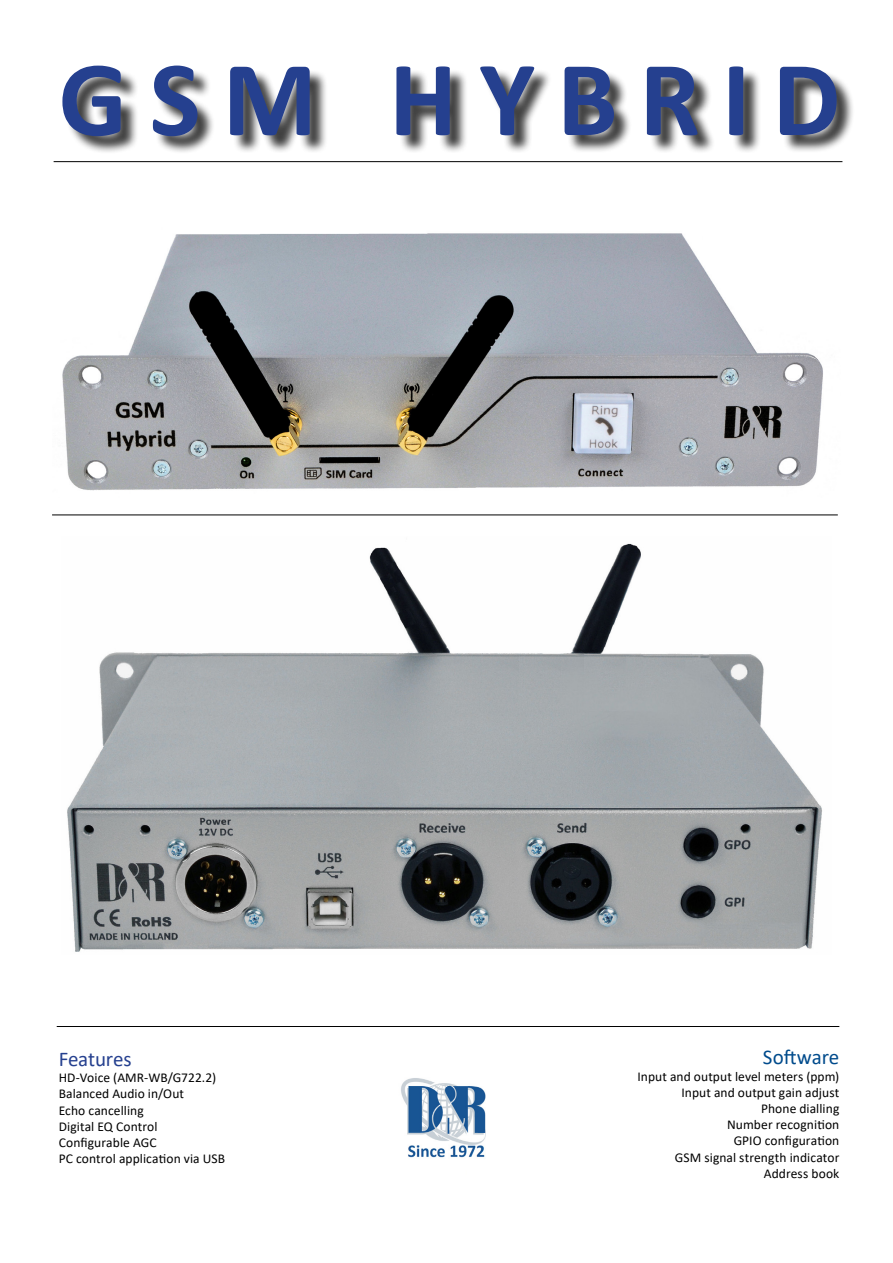
<style>
.page{position:relative;width:893px;height:1263px;background:#fff}
.page>*{position:absolute;margin:0;border:0;box-sizing:border-box;transform-origin:0 0}
.t1{font:700 108px "Calibri";letter-spacing:.2em;color:#25408f}
.t2{font:21px "Calibri";letter-spacing:-.005em;color:#004b8c}
.t3{font:21px "Calibri";letter-spacing:-.01em;color:#25408f}
.t4{font:13.5px/16.2px "Calibri";letter-spacing:.01em;color:#000;text-align:right}
</style>
<div class="page">
<div style="left:65px;top:68px;width:790px;height:87px;background:#000;opacity:.75"></div>
<hr style="left:57px;top:1026px;width:782px;height:1px;background:#000">
<hr style="left:52px;top:514px;width:786px;height:1px;background:#000">
<img style="left:401px;top:1078px;width:85px;height:80px">
<hr style="left:54px;top:161px;width:788px;height:1px;background:#000">
<img style="left:62px;top:233px;width:761px;height:258px">
<img style="left:67px;top:543px;width:755px;height:409px">
<h1 class="t1" style="left:59px;top:23px;width:783px">GSM HYBRID</h1>
<h2 class="t3" style="left:59px;top:1044px;width:74px">Features</h2>
<p class="t4" style="left:59px;top:1069px;width:168px;text-align:left">HD-Voice (AMR-WB/G722.2)<br>Balanced Audio in/Out<br>Echo cancelling<br>Digital EQ Control<br>Configurable AGC<br>PC control application via USB</p>
<h2 class="t2" style="left:763px;top:1043px;width:78px">Software</h2>
<p class="t4" style="left:637px;top:1068px;width:203px">Input and output level meters (ppm)<br>Input and output gain adjust<br>Phone dialling<br>Number recognition<br>GPIO configuration<br>GSM signal strength indicator<br>Address book</p>
</div>
